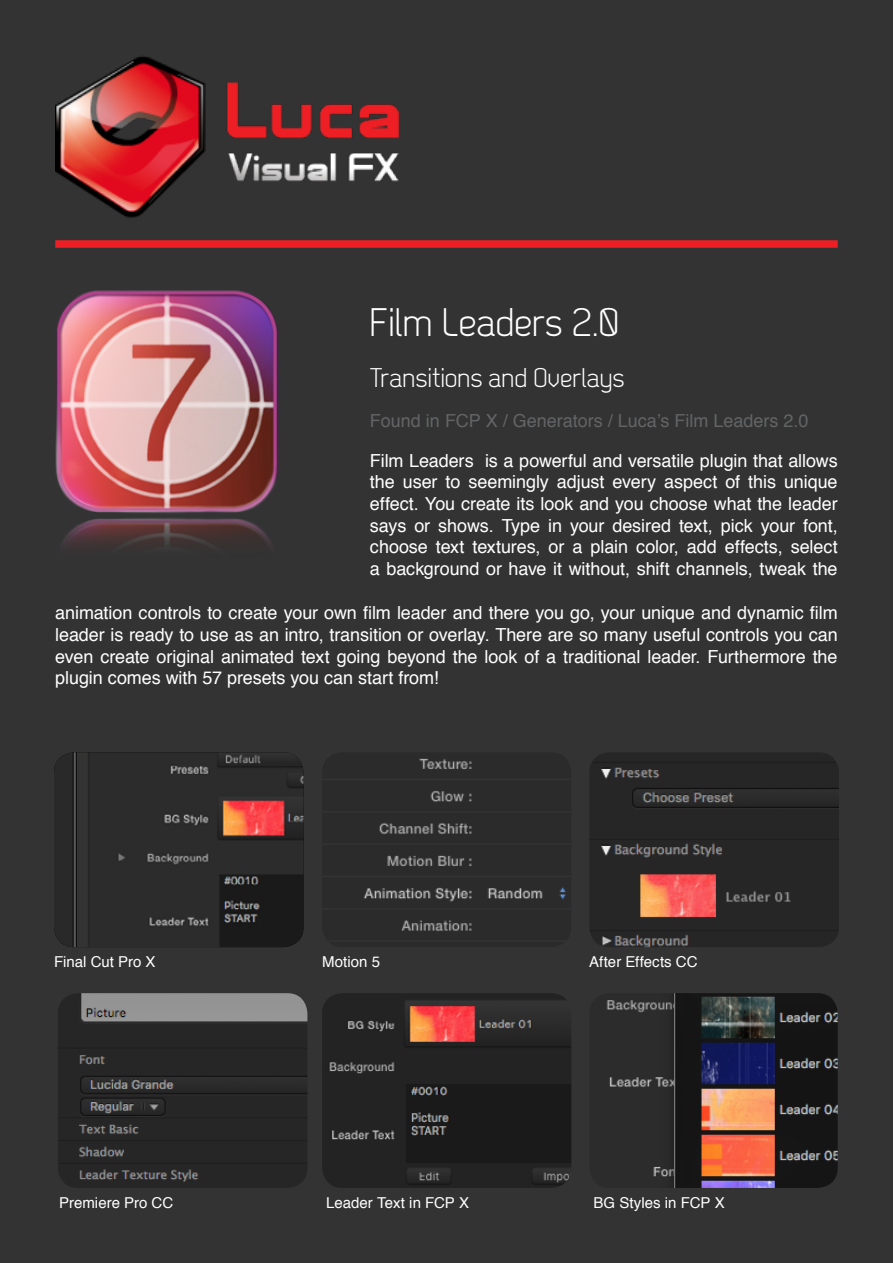
<style>
.page{position:relative;width:893px;height:1263px;background:#333}
.page>*{position:absolute;margin:0;border:0;box-sizing:border-box;transform-origin:0 0}
.t1{font:39.75px "Dekar";color:#fff}
.t2{font:27px "Dekar";letter-spacing:.005em;color:#fff}
.t3{font:18px/21.6px "Helvetica";letter-spacing:-.005em;color:#fff;text-align:justify}
.t4{font:18px "Helvetica";color:#636466}
.t5{font:15px "Helvetica";color:#fff}
</style>
<div class="page">
<img style="left:589px;top:753px;width:250px;height:194px">
<img style="left:55px;top:56px;width:344px;height:162px">
<div style="left:55px;top:240px;width:783px;height:8px;background:#ed1f24"></div>
<img style="left:55px;top:290px;width:224px;height:223px">
<img style="left:63px;top:518px;width:208px;height:28px">
<img style="left:54px;top:752px;width:249px;height:195px">
<img style="left:363px;top:759px;width:203px;height:172px">
<img style="left:58px;top:993px;width:249px;height:195px">
<img style="left:322px;top:993px;width:249px;height:195px">
<img style="left:607px;top:993px;width:231px;height:195px">
<h1 class="t1" style="left:370px;top:303px;width:251px">Film Leaders 2.0</h1>
<h2 class="t2" style="left:370px;top:364px;width:256px">Transitions and Overlays</h2>
<p class="t4" style="left:370px;top:407px;width:440px">Found in FCP X / Generators / Luca’s Film Leaders 2.0</p>
<p class="t3" style="left:370px;top:450px;width:469px">Film Leaders is a powerful and versatile plugin that allows the user to seemingly adjust every aspect of this unique effect. You create its look and you choose what the leader says or shows. Type in your desired text, pick your font, choose text textures, or a plain color, add effects, select a background or have it without, shift channels, tweak the</p>
<p class="t3" style="left:55px;top:603px;width:784px">animation controls to create your own film leader and there you go, your unique and dynamic film leader is ready to use as an intro, transition or overlay. There are so many useful controls you can even create original animated text going beyond the look of a traditional leader. Furthermore the plugin comes with 57 presets you can start from!</p>
<p class="t5" style="left:54px;top:950px;width:103px">Final Cut Pro X</p>
<p class="t5" style="left:322px;top:950px;width:59px">Motion 5</p>
<p class="t5" style="left:589px;top:950px;width:110px">After Effects CC</p>
<p class="t5" style="left:59px;top:1191px;width:116px">Premiere Pro CC</p>
<p class="t5" style="left:326px;top:1191px;width:145px">Leader Text in FCP X</p>
<p class="t5" style="left:593px;top:1191px;width:133px">BG Styles in FCP X</p>
</div>
